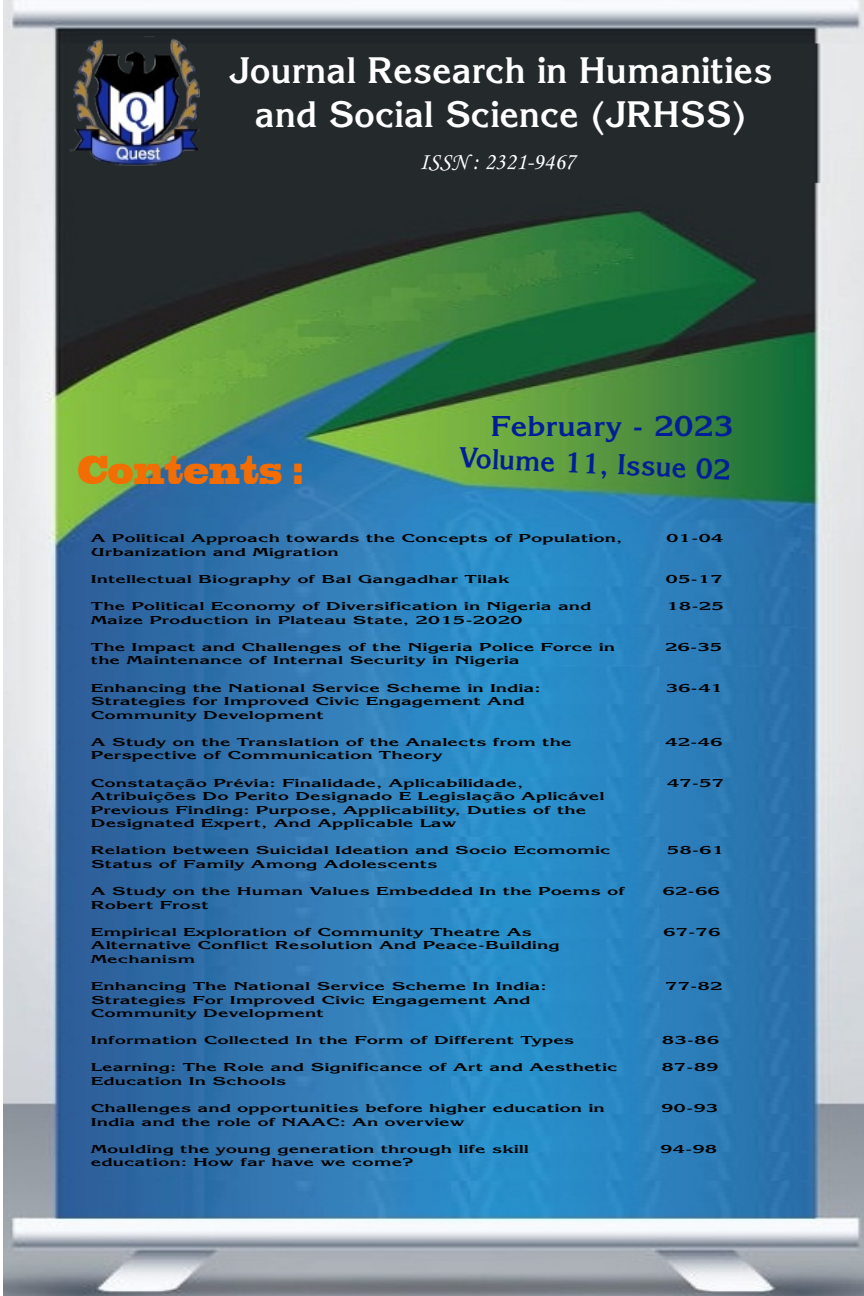
<style>
.page{position:relative;width:864px;height:1296px;background:#fff}
.page>*{position:absolute;margin:0;border:0;box-sizing:border-box;transform-origin:0 0}
.t1{font:700 37.9px "Blackoak Std";color:#f26d03;scale:.51 1}
.t2{font:700 36px/43.7px "Korinna";color:#fff;text-align:center}
.t3{font:700 28px "Korinna";color:#001f96}
.t4{font:700 28px "Korinna";color:#001f96;scale:1.11 1}
.t5{font:24px "Monotype Corsiva";color:#fff}
.t6{font:700 11.2px/13.6px "Korinna";color:#000;scale:1.74 1}
</style>
<div class="page">
<img style="left:4px;top:0;width:860px;height:1296px">
<img style="left:59px;top:36px;width:147px;height:132px">
<h2 class="t2" style="left:229px;top:53px;width:545px">Journal Research in Humanities and Social Science (JRHSS)</h2>
<h3 class="t5" style="left:420px;top:152px;width:157px">ISSN : 2321-9467</h3>
<h3 class="t4" style="left:491px;top:415px;width:220px">February - 2023</h3>
<h1 class="t1" style="left:77px;top:456px;width:446px">Contents :</h1>
<h3 class="t3" style="left:460px;top:446px;width:274px;rotate:3deg">Volume 11, Issue 02</h3>
<p class="t6" style="left:91px;top:533px;width:307px">A Political Approach towards the Concepts of Population,</p>
<p class="t6" style="left:666px;top:533px;width:34px">01-04</p>
<p class="t6" style="left:91px;top:546px;width:144px">Urbanization and Migration</p>
<p class="t6" style="left:91px;top:573px;width:242px">Intellectual Biography of Bal Gangadhar Tilak</p>
<p class="t6" style="left:666px;top:573px;width:34px">05-17</p>
<p class="t6" style="left:91px;top:601px;width:289px">The Political Economy of Diversification in Nigeria and</p>
<p class="t6" style="left:666px;top:601px;width:34px">18-25</p>
<p class="t6" style="left:91px;top:614px;width:250px">Maize Production in Plateau State, 2015-2020</p>
<p class="t6" style="left:91px;top:641px;width:303px">The Impact and Challenges of the Nigeria Police Force in</p>
<p class="t6" style="left:665px;top:641px;width:34px">26-35</p>
<p class="t6" style="left:91px;top:655px;width:248px">the Maintenance of Internal Security in Nigeria</p>
<p class="t6" style="left:91px;top:682px;width:260px">Enhancing the National Service Scheme in India:</p>
<p class="t6" style="left:666px;top:682px;width:34px">36-41</p>
<p class="t6" style="left:91px;top:696px;width:251px">Strategies for Improved Civic Engagement And<br>Community Development</p>
<p class="t6" style="left:91px;top:736px;width:278px">A Study on the Translation of the Analects from the</p>
<p class="t6" style="left:665px;top:736px;width:34px">42-46</p>
<p class="t6" style="left:91px;top:750px;width:204px">Perspective of Communication Theory</p>
<p class="t6" style="left:91px;top:777px;width:250px">Constatação Prévia: Finalidade, Aplicabilidade,</p>
<p class="t6" style="left:667px;top:777px;width:34px">47-57</p>
<p class="t6" style="left:91px;top:791px;width:297px">Atribuições Do Perito Designado E Legislação Aplicável<br>Previous Finding: Purpose, Applicability, Duties of the<br>Designated Expert, And Applicable Law</p>
<p class="t6" style="left:91px;top:845px;width:300px">Relation between Suicidal Ideation and Socio Ecomomic</p>
<p class="t6" style="left:667px;top:845px;width:34px">58-61</p>
<p class="t6" style="left:91px;top:858px;width:201px">Status of Family Among Adolescents</p>
<p class="t6" style="left:91px;top:886px;width:309px">A Study on the Human Values Embedded In the Poems of</p>
<p class="t6" style="left:663px;top:886px;width:34px">62-66</p>
<p class="t6" style="left:91px;top:899px;width:69px">Robert Frost</p>
<p class="t6" style="left:91px;top:926px;width:255px">Empirical Exploration of Community Theatre As</p>
<p class="t6" style="left:663px;top:926px;width:34px">67-76</p>
<p class="t6" style="left:91px;top:940px;width:271px">Alternative Conflict Resolution And Peace-Building<br>Mechanism</p>
<p class="t6" style="left:91px;top:981px;width:263px">Enhancing The National Service Scheme In India:</p>
<p class="t6" style="left:665px;top:981px;width:34px">77-82</p>
<p class="t6" style="left:91px;top:994px;width:254px">Strategies For Improved Civic Engagement And<br>Community Development</p>
<p class="t6" style="left:91px;top:1035px;width:279px">Information Collected In the Form of Different Types</p>
<p class="t6" style="left:662px;top:1035px;width:34px">83-86</p>
<p class="t6" style="left:91px;top:1062px;width:304px">Learning: The Role and Significance of Art and Aesthetic</p>
<p class="t6" style="left:661px;top:1062px;width:34px">87-89</p>
<p class="t6" style="left:91px;top:1075px;width:114px">Education In Schools</p>
<p class="t6" style="left:91px;top:1103px;width:297px">Challenges and opportunities before higher education in</p>
<p class="t6" style="left:661px;top:1103px;width:34px">90-93</p>
<p class="t6" style="left:91px;top:1116px;width:216px">India and the role of NAAC: An overview</p>
<p class="t6" style="left:91px;top:1143px;width:253px">Moulding the young generation through life skill</p>
<p class="t6" style="left:660px;top:1143px;width:34px">94-98</p>
<p class="t6" style="left:91px;top:1157px;width:187px">education: How far have we come?</p>
</div>
